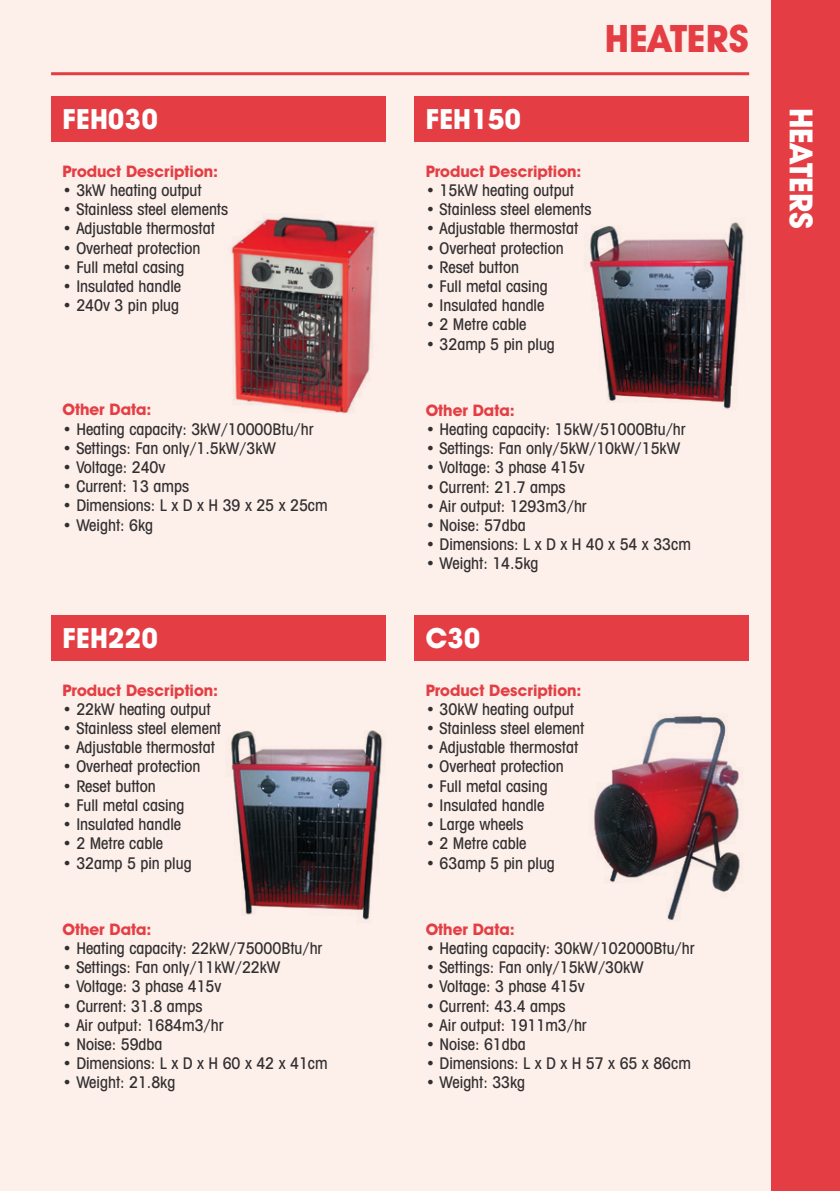
<style>
.page{position:relative;width:840px;height:1191px;background:#fff}
.page>*{position:absolute;margin:0;border:0;box-sizing:border-box;transform-origin:0 0}
.t1{font:700 38px "Avant Garde IT Cby BT";color:#e43e44}
.t2{font:700 32px "Avant Garde IT Cby BT";color:#fff}
.t3{font:700 28px "Avant Garde IT Cby BT";color:#fff}
.t4{font:500 condensed 16px "Avant Garde IT Cby BT";color:#312f30}
.t5{font:700 16px "Avant Garde IT Cby BT";color:#e43e44}
</style>
<div class="page">
<div style="left:0;top:0;width:771px;height:1191px;background:#fdefea"></div>
<div style="left:771px;top:0;width:68px;height:1191px;background:#e43e44"></div>
<hr style="left:51px;top:72px;width:697px;height:3px;background:#e43e44">
<div style="left:51px;top:96px;width:335px;height:46px;background:#e43e44"></div>
<img style="left:589px;top:222px;width:155px;height:187px">
<img style="left:231px;top:216px;width:146px;height:198px">
<img style="left:231px;top:730px;width:152px;height:190px">
<img style="left:593px;top:714px;width:147px;height:206px">
<div style="left:414px;top:96px;width:334px;height:46px;background:#e43e44"></div>
<div style="left:51px;top:615px;width:335px;height:45px;background:#e43e44"></div>
<div style="left:414px;top:615px;width:334px;height:45px;background:#e43e44"></div>
<p class="t1" style="left:604px;top:15px;width:146px">HEATERS</p>
<p class="t3" style="left:62px;top:102px;width:97px">FEH030</p>
<p class="t3" style="left:425px;top:102px;width:97px">FEH150</p>
<p class="t5" style="left:62px;top:161px;width:157px">Product Description:</p>
<p class="t4" style="left:62px;top:180px;width:141px">• 3kW heating output</p>
<p class="t4" style="left:62px;top:200px;width:167px">• Stainless steel elements</p>
<p class="t4" style="left:62px;top:219px;width:154px">• Adjustable thermostat</p>
<p class="t4" style="left:62px;top:238px;width:139px">• Overheat protection</p>
<p class="t4" style="left:62px;top:257px;width:123px">• Full metal casing</p>
<p class="t4" style="left:62px;top:276px;width:120px">• Insulated handle</p>
<p class="t4" style="left:62px;top:296px;width:118px">• 240v 3 pin plug</p>
<p class="t5" style="left:425px;top:161px;width:157px">Product Description:</p>
<p class="t4" style="left:425px;top:180px;width:150px">• 15kW heating output</p>
<p class="t4" style="left:425px;top:200px;width:167px">• Stainless steel elements</p>
<p class="t4" style="left:425px;top:219px;width:154px">• Adjustable thermostat</p>
<p class="t4" style="left:425px;top:238px;width:139px">• Overheat protection</p>
<p class="t4" style="left:425px;top:257px;width:95px">• Reset button</p>
<p class="t4" style="left:425px;top:276px;width:123px">• Full metal casing</p>
<p class="t4" style="left:425px;top:296px;width:120px">• Insulated handle</p>
<p class="t4" style="left:425px;top:315px;width:102px">• 2 Metre cable</p>
<p class="t4" style="left:425px;top:334px;width:131px">• 32amp 5 pin plug</p>
<p class="t5" style="left:62px;top:400px;width:91px">Other Data:</p>
<p class="t4" style="left:62px;top:419px;width:252px">• Heating capacity: 3kW/10000Btu/hr</p>
<p class="t4" style="left:62px;top:438px;width:215px">• Settings: Fan only/1.5kW/3kW</p>
<p class="t4" style="left:62px;top:457px;width:104px">• Voltage: 240v</p>
<p class="t4" style="left:62px;top:477px;width:128px">• Current: 13 amps</p>
<p class="t4" style="left:62px;top:496px;width:266px">• Dimensions: L x D x H 39 x 25 x 25cm</p>
<p class="t4" style="left:62px;top:515px;width:92px">• Weight: 6kg</p>
<p class="t5" style="left:425px;top:400px;width:91px">Other Data:</p>
<p class="t4" style="left:425px;top:419px;width:261px">• Heating capacity: 15kW/51000Btu/hr</p>
<p class="t4" style="left:425px;top:439px;width:256px">• Settings: Fan only/5kW/10kW/15kW</p>
<p class="t4" style="left:425px;top:458px;width:160px">• Voltage: 3 phase 415v</p>
<p class="t4" style="left:425px;top:477px;width:141px">• Current: 21.7 amps</p>
<p class="t4" style="left:425px;top:496px;width:162px">• Air output: 1293m3/hr</p>
<p class="t4" style="left:425px;top:515px;width:102px">• Noise: 57dba</p>
<p class="t4" style="left:425px;top:535px;width:266px">• Dimensions: L x D x H 40 x 54 x 33cm</p>
<p class="t4" style="left:425px;top:554px;width:114px">• Weight: 14.5kg</p>
<p class="t3" style="left:62px;top:621px;width:97px">FEH220</p>
<p class="t3" style="left:425px;top:621px;width:56px">C30</p>
<p class="t5" style="left:62px;top:680px;width:157px">Product Description:</p>
<p class="t4" style="left:62px;top:699px;width:150px">• 22kW heating output</p>
<p class="t4" style="left:62px;top:718px;width:160px">• Stainless steel element</p>
<p class="t4" style="left:62px;top:738px;width:154px">• Adjustable thermostat</p>
<p class="t4" style="left:62px;top:757px;width:139px">• Overheat protection</p>
<p class="t4" style="left:62px;top:776px;width:95px">• Reset button</p>
<p class="t4" style="left:62px;top:795px;width:123px">• Full metal casing</p>
<p class="t4" style="left:62px;top:814px;width:120px">• Insulated handle</p>
<p class="t4" style="left:62px;top:834px;width:102px">• 2 Metre cable</p>
<p class="t4" style="left:62px;top:853px;width:131px">• 32amp 5 pin plug</p>
<p class="t5" style="left:62px;top:919px;width:91px">Other Data:</p>
<p class="t4" style="left:62px;top:938px;width:261px">• Heating capacity: 22kW/75000Btu/hr</p>
<p class="t4" style="left:62px;top:957px;width:219px">• Settings: Fan only/11kW/22kW</p>
<p class="t4" style="left:62px;top:977px;width:160px">• Voltage: 3 phase 415v</p>
<p class="t4" style="left:62px;top:996px;width:141px">• Current: 31.8 amps</p>
<p class="t4" style="left:62px;top:1015px;width:162px">• Air output: 1684m3/hr</p>
<p class="t4" style="left:62px;top:1034px;width:101px">• Noise: 59dba</p>
<p class="t4" style="left:62px;top:1053px;width:266px">• Dimensions: L x D x H 60 x 42 x 41cm</p>
<p class="t4" style="left:62px;top:1073px;width:114px">• Weight: 21.8kg</p>
<p class="t5" style="left:425px;top:680px;width:157px">Product Description:</p>
<p class="t4" style="left:425px;top:699px;width:150px">• 30kW heating output</p>
<p class="t4" style="left:425px;top:718px;width:160px">• Stainless steel element</p>
<p class="t4" style="left:425px;top:738px;width:154px">• Adjustable thermostat</p>
<p class="t4" style="left:425px;top:757px;width:139px">• Overheat protection</p>
<p class="t4" style="left:425px;top:776px;width:123px">• Full metal casing</p>
<p class="t4" style="left:425px;top:795px;width:120px">• Insulated handle</p>
<p class="t4" style="left:425px;top:814px;width:99px">• Large wheels</p>
<p class="t4" style="left:425px;top:834px;width:102px">• 2 Metre cable</p>
<p class="t4" style="left:425px;top:853px;width:131px">• 63amp 5 pin plug</p>
<p class="t5" style="left:425px;top:919px;width:91px">Other Data:</p>
<p class="t4" style="left:425px;top:938px;width:270px">• Heating capacity: 30kW/102000Btu/hr</p>
<p class="t4" style="left:425px;top:957px;width:219px">• Settings: Fan only/15kW/30kW</p>
<p class="t4" style="left:425px;top:977px;width:160px">• Voltage: 3 phase 415v</p>
<p class="t4" style="left:425px;top:996px;width:141px">• Current: 43.4 amps</p>
<p class="t4" style="left:425px;top:1015px;width:162px">• Air output: 1911m3/hr</p>
<p class="t4" style="left:425px;top:1034px;width:102px">• Noise: 61dba</p>
<p class="t4" style="left:425px;top:1053px;width:266px">• Dimensions: L x D x H 57 x 65 x 86cm</p>
<p class="t4" style="left:425px;top:1073px;width:101px">• Weight: 33kg</p>
<p class="t2" style="left:820px;top:108px;width:123px;rotate:90deg">HEATERS</p>
</div>
